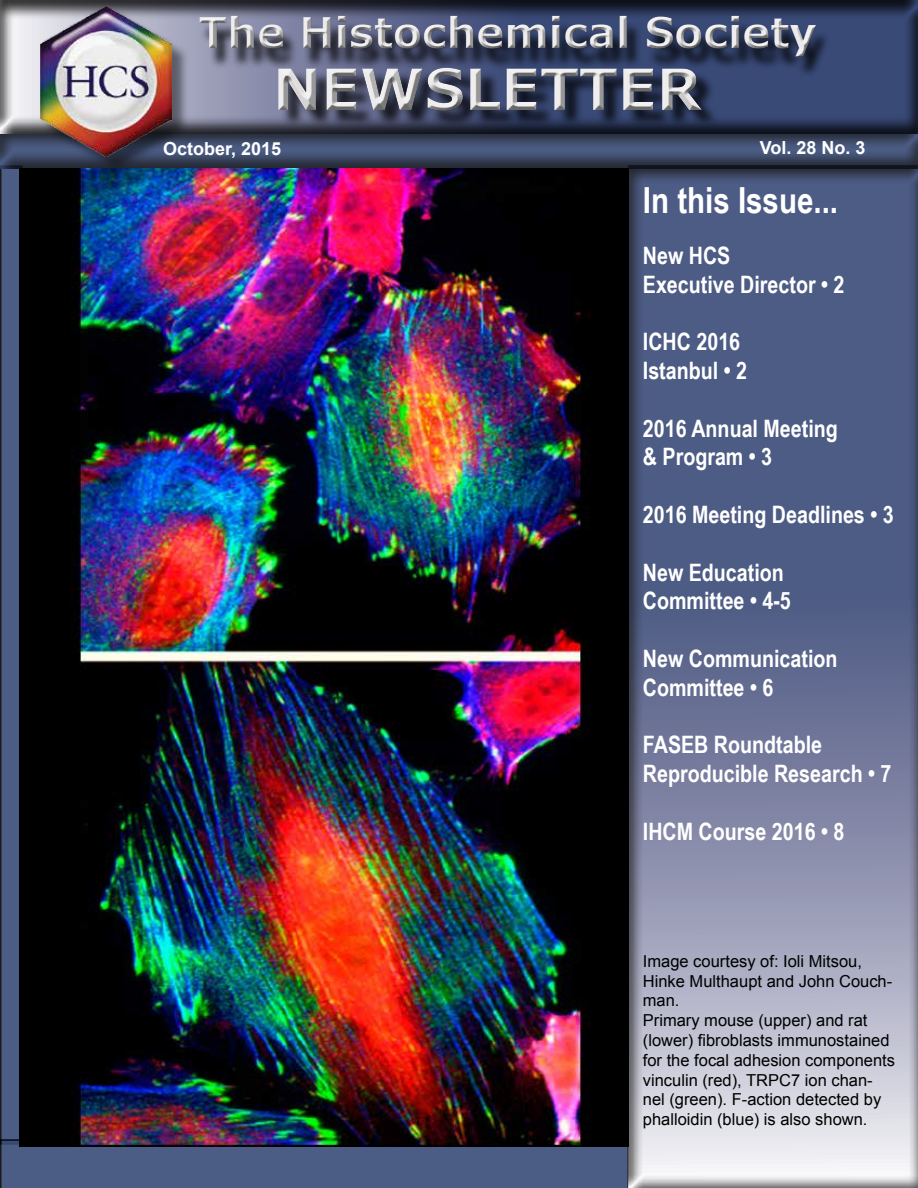
<style>
.page{position:relative;width:918px;height:1188px;background:#fff}
.page>*{position:absolute;margin:0;border:0;box-sizing:border-box;transform-origin:0 0}
.t1{font:700 57px "Verdana";color:#ebe9e9}
.t2{font:700 42px "Verdana";color:#ebe9e9}
.t3{font:700 36px "Arial Narrow";color:#fff}
.t4{font:700 24px/28.8px "Arial Narrow";color:#fff}
.t5{font:700 18px "Arial";color:#fff}
.t6{font:16.5px/19.8px "Arial";color:#000}
</style>
<div class="page">
<div style="left:1px;top:166px;width:21px;height:978px;background:#4c5d85"></div>
<div style="left:0;top:165px;width:22px;height:980px;border:2px solid #000"></div>
<div style="left:0;top:1139px;width:627px;height:49px;background:#4c5d85"></div>
<div style="left:627px;top:165px;width:291px;height:1023px;background:#000;opacity:.8"></div>
<div style="left:0;top:130px;width:918px;height:40px;background:#000;opacity:.8"></div>
<div style="left:0;top:0;width:918px;height:135px;background:#000;opacity:.8"></div>
<div style="left:281px;top:70px;width:439px;height:59px;background:#000;opacity:.75"></div>
<div style="left:266px;top:61px;width:449px;height:62px;background:#000;opacity:.75"></div>
<div style="left:43px;top:9px;width:147px;height:165px;background:#000;opacity:.46"></div>
<img style="left:41px;top:6px;width:130px;height:151px">
<div style="left:199px;top:21px;width:632px;height:57px;background:#000;opacity:.8"></div>
<div style="left:188px;top:4px;width:641px;height:58px;background:#fff;opacity:.75"></div>
<div style="left:188px;top:8px;width:641px;height:61px;background:#000;opacity:.75"></div>
<img style="left:20px;top:169px;width:609px;height:978px">
<h2 class="t2" style="left:199px;top:3px;width:620px">The Histochemical Society</h2>
<h1 class="t1" style="left:273px;top:49px;width:430px">NEWSLETTER</h1>
<p class="t5" style="left:163px;top:137px;width:120px">October, 2015</p>
<p class="t5" style="left:760px;top:135px;width:107px">Vol. 28 No. 3</p>
<h3 class="t3" style="left:643px;top:173px;width:197px">In this Issue...</h3>
<h3 class="t4" style="left:643px;top:240px;width:203px">New HCS<br>Executive Director • 2</h3>
<h3 class="t4" style="left:643px;top:326px;width:106px">ICHC 2016<br>Istanbul • 2</h3>
<h3 class="t4" style="left:643px;top:413px;width:197px">2016 Annual Meeting &amp; Program • 3</h3>
<h3 class="t4" style="left:643px;top:499px;width:252px">2016 Meeting Deadlines • 3</h3>
<h3 class="t4" style="left:643px;top:557px;width:149px">New Education<br>Committee • 4-5</h3>
<h3 class="t4" style="left:643px;top:643px;width:196px">New Communication<br>Committee • 6</h3>
<h3 class="t4" style="left:643px;top:729px;width:250px">FASEB Roundtable<br>Reproducible Research • 7</h3>
<h3 class="t4" style="left:643px;top:816px;width:203px">IHCM Course 2016 • 8</h3>
<p class="t6" style="left:643px;top:951px;width:254px">Image courtesy of: Ioli Mitsou,<br>Hinke Multhaupt and John Couch&shy;man.<br>Primary mouse (upper) and rat (lower) fibroblasts immunostained for the focal adhesion components vinculin (red), TRPC7 ion chan&shy;nel (green). F-action detected by phalloidin (blue) is also shown.</p>
</div>
